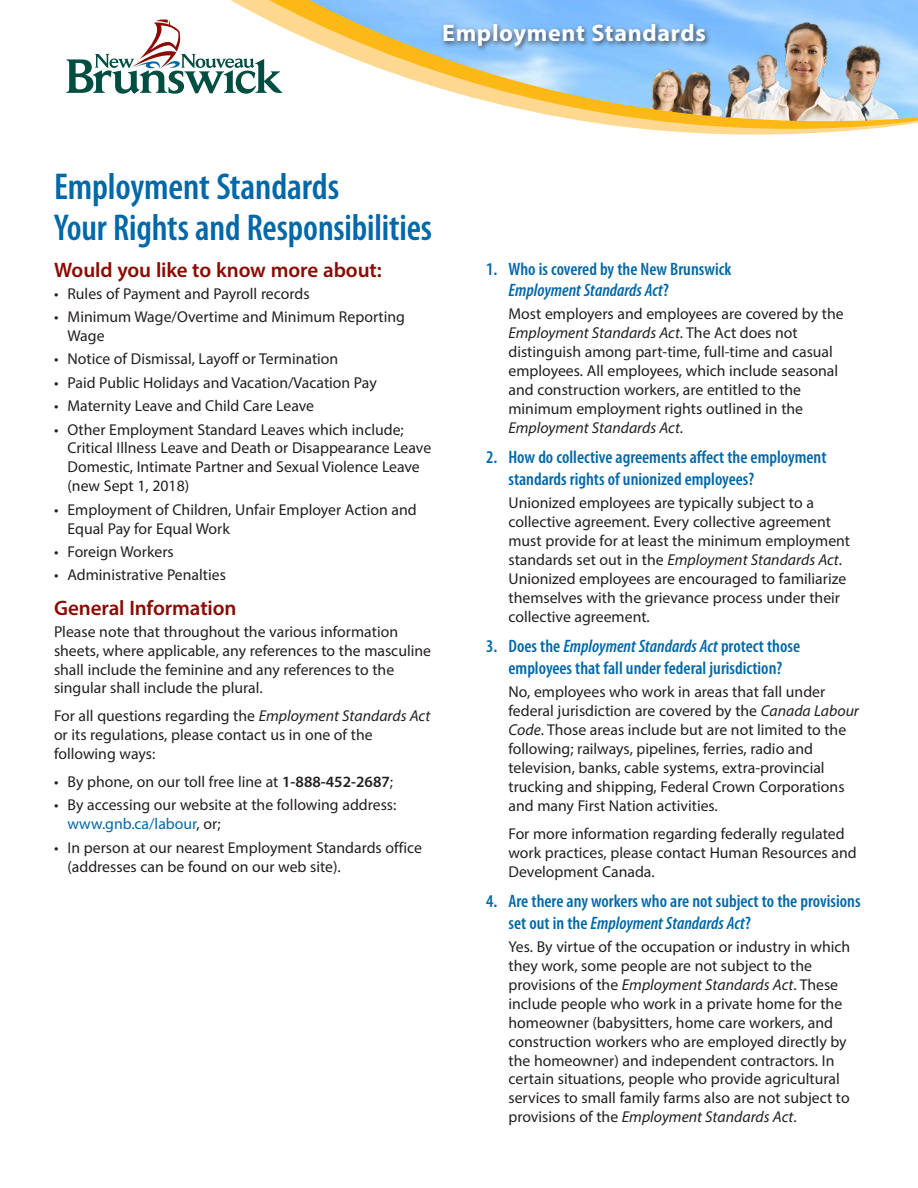
<style>
.page{position:relative;width:918px;height:1188px;background:#fff}
.page>*{position:absolute;margin:0;border:0;box-sizing:border-box;transform-origin:0 0}
.head{font:600 condensed 37.5px/40.5px "Myriad Pro";letter-spacing:-.005em;color:#0068a9}
.t1{font:700 24px "Myriad Pro";letter-spacing:.03em;color:#fff}
.Head_2{font:600 21px "Myriad Pro";letter-spacing:-.005em;color:#8b0a02}
.question{font:600 condensed 18px/21.6px "Myriad Pro";color:#0068a9}
.text_indent{font:15.75px/18.9px "Myriad Pro";color:#231f20}
.text{font:15.75px/18.9px "Myriad Pro";color:#231f20}
.s1{font-style:italic}
.s2{font-weight:600}
.s3{color:#0068a9}
</style>
<div class="page">
<svg style="left:231px;top:0;width:687px;height:135px"></svg>
<svg style="left:66px;top:19px;width:216px;height:75px"></svg>
<div style="left:441px;top:21px;width:271px;height:32px;background:#231f20;opacity:.75"></div>
<h2 class="t1" style="left:442px;top:17px;width:265px">Employment Standards</h2>
<p class="head" style="left:54px;top:166px;width:380px">Employment Standards<br>Your Rights and Responsibilities</p>
<p class="Head_2" style="left:54px;top:256px;width:329px">Would you like to know more about:</p>
<p class="text_indent" style="left:54px;top:284px;width:257px">• Rules of Payment and Payroll records</p>
<p class="text_indent" style="left:68px;top:307px;width:339px;text-indent:-14px">• Minimum Wage/Overtime and Minimum Reporting<br>Wage</p>
<p class="text_indent" style="left:54px;top:349px;width:286px">• Notice of Dismissal, Layoff or Termination</p>
<p class="text_indent" style="left:54px;top:373px;width:324px">• Paid Public Holidays and Vacation/Vacation Pay</p>
<p class="text_indent" style="left:54px;top:396px;width:262px">• Maternity Leave and Child Care Leave</p>
<p class="text_indent" style="left:68px;top:420px;width:365px;text-indent:-14px">• Other Employment Standard Leaves which include; Critical Illness Leave and Death or Disappearance Leave Domestic, Intimate Partner and Sexual Violence Leave (new Sept 1, 2018)</p>
<p class="text_indent" style="left:68px;top:500px;width:351px;text-indent:-14px">• Employment of Children, Unfair Employer Action and<br>Equal Pay for Equal Work</p>
<p class="text_indent" style="left:54px;top:542px;width:121px">• Foreign Workers</p>
<p class="text_indent" style="left:54px;top:565px;width:173px">• Administrative Penalties</p>
<p class="Head_2" style="left:54px;top:594px;width:184px">General Information</p>
<p class="text" style="left:54px;top:622px;width:379px">Please note that throughout the various information sheets, where applicable, any references to the masculine shall include the feminine and any references to the singular shall include the plural.</p>
<p class="text" style="left:54px;top:706px;width:378px">For all questions regarding the <span class="s1">Employment Standards Act </span>or its regulations, please contact us in one of the following ways:</p>
<p class="text_indent" style="left:54px;top:772px;width:341px">• By phone, on our toll free line at <span class="s2">1-888-452-2687</span>;</p>
<p class="text_indent" style="left:68px;top:795px;width:330px;text-indent:-14px">• By accessing our website at the following address: <span class="s3">www.gnb.ca/labour</span>, or;</p>
<p class="text_indent" style="left:68px;top:838px;width:356px;text-indent:-14px">• In person at our nearest Employment Standards office (addresses can be found on our web site).</p>
<p class="question" style="left:508px;top:257px;width:224px;text-indent:-22px">1. Who is covered by the New Brunswick<br><span class="s1">Employment Standards Act</span>?</p>
<p class="text_indent" style="left:508px;top:305px;width:337px">Most employers and employees are covered by the <span class="s1">Employment Standards Act</span>. The Act does not distinguish among part-time, full-time and casual employees. All employees, which include seasonal and construction workers, are entitled to the minimum employment rights outlined in the <span class="s1">Employment Standards Act</span>.</p>
<p class="question" style="left:508px;top:446px;width:319px;text-indent:-22px">2. How do collective agreements affect the employment standards rights of unionized employees?</p>
<p class="text_indent" style="left:508px;top:494px;width:343px">Unionized employees are typically subject to a collective agreement. Every collective agreement must provide for at least the minimum employment standards set out in the <span class="s1">Employment Standards Act</span>.<br>Unionized employees are encouraged to familiarize themselves with the grievance process under their collective agreement.</p>
<p class="question" style="left:486px;top:635px;width:316px;text-align:center">3. Does the <span class="s1">Employment Standards Act</span> protect those employees that fall under federal jurisdiction?</p>
<p class="text_indent" style="left:508px;top:683px;width:352px">No, employees who work in areas that fall under federal jurisdiction are covered by the <span class="s1">Canada Labour Code</span>. Those areas include but are not limited to the following; railways, pipelines, ferries, radio and television, banks, cable systems, extra-provincial trucking and shipping, Federal Crown Corporations and many First Nation activities.</p>
<p class="text_indent" style="left:508px;top:824px;width:350px">For more information regarding federally regulated work practices, please contact Human Resources and<br>Development Canada.</p>
<p class="question" style="left:508px;top:890px;width:354px;text-indent:-22px">4. Are there any workers who are not subject to the provisions set out in the <span class="s1">Employment Standards Act</span>?</p>
<p class="text_indent" style="left:508px;top:937px;width:343px">Yes. By virtue of the occupation or industry in which they work, some people are not subject to the provisions of the <span class="s1">Employment Standards Act</span>. These include people who work in a private home for the homeowner (babysitters, home care workers, and construction workers who are employed directly by the homeowner) and independent contractors. In certain situations, people who provide agricultural services to small family farms also are not subject to provisions of the <span class="s1">Employment Standards Act</span>.</p>
</div>
